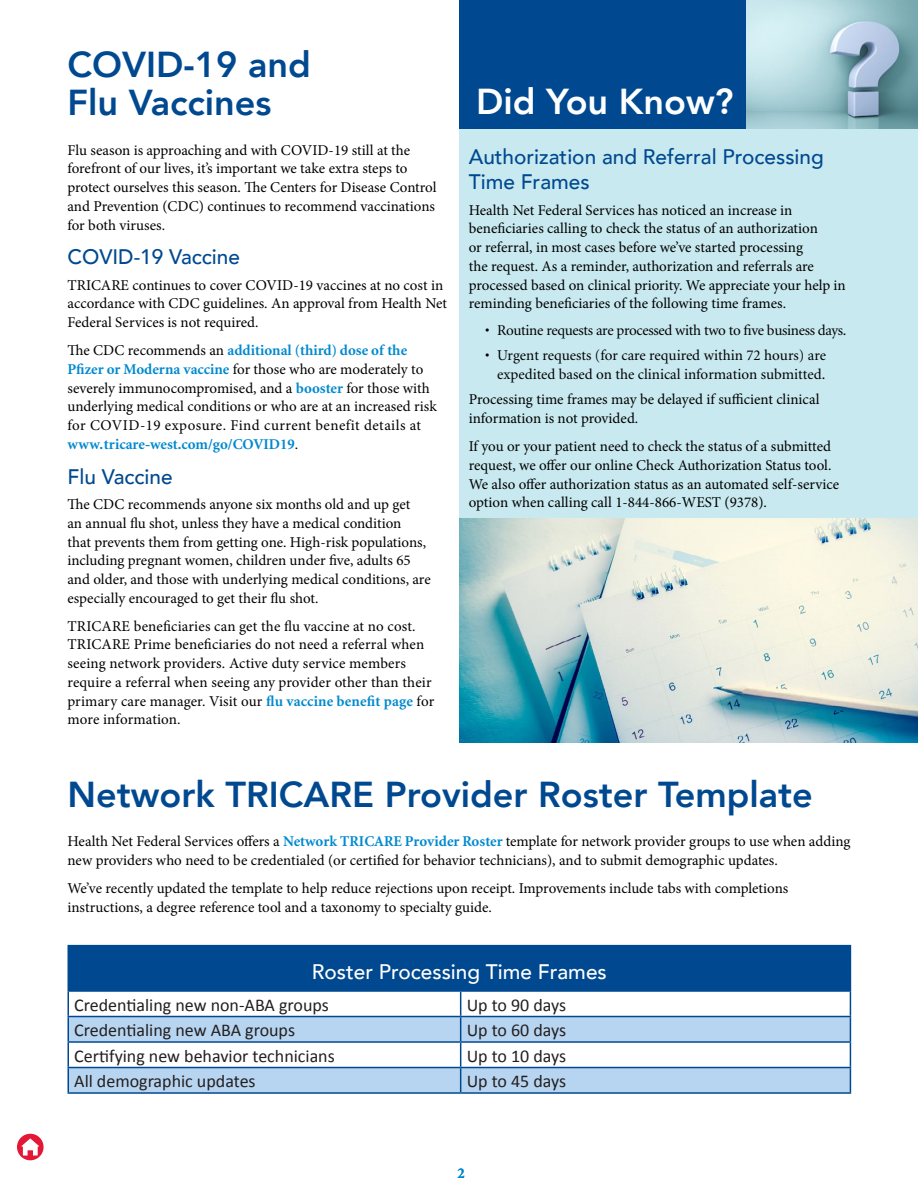
<style>
.page{position:relative;width:918px;height:1188px;background:#fff}
.page>*{position:absolute;margin:0;border:0;box-sizing:border-box;transform-origin:0 0}
.t1{font:800 36px/39px "Avenir";color:#004990}
.t2{font:800 36px "Avenir";color:#fff}
.t3{font:500 21px/25.5px "Avenir";color:#004990}
.t4{font:500 21px "Avenir";color:#fff}
.t5{font:18px "Calibri";color:#231f20}
.t6{font:15px/18.8px "Minion Pro";color:#000}
.t7{font:15px/18.8px "Minion";letter-spacing:-.005em;color:#000;text-align:right}
.t8{font:700 15px "Minion";color:#0089cf}
.s1{font-family:"Minion";font-weight:700;color:#0089cf}
</style>
<div class="page">
<div style="left:459px;top:128px;width:459px;height:615px;background:#c8e9ef"></div>
<div style="left:459px;top:0;width:459px;height:128px;background:#004990"></div>
<img style="left:746px;top:0;width:172px;height:128px">
<img style="left:459px;top:518px;width:459px;height:224px">
<div style="left:68px;top:946px;width:782px;height:45px;background:#004990"></div>
<hr style="left:68px;top:945px;width:393px;height:1px;background:#004990">
<hr style="left:461px;top:945px;width:390px;height:1px;background:#004990">
<hr style="left:850px;top:946px;width:1px;height:44px;background:#004990">
<hr style="left:68px;top:990px;width:393px;height:2px;background:#004990">
<hr style="left:461px;top:990px;width:390px;height:2px;background:#004990">
<div style="left:68px;top:1017px;width:393px;height:25px;background:#b7d5f0"></div>
<div style="left:461px;top:1017px;width:389px;height:25px;background:#b7d5f0"></div>
<hr style="left:68px;top:1016px;width:393px;height:1px;background:#004990">
<hr style="left:461px;top:1016px;width:390px;height:1px;background:#004990">
<hr style="left:68px;top:1041px;width:393px;height:2px;background:#004990">
<hr style="left:461px;top:1041px;width:390px;height:2px;background:#004990">
<div style="left:17px;top:1134px;width:27px;height:26px;background:#e31837;border-radius:50%"></div>
<svg style="left:21px;top:1139px;width:18px;height:17px"></svg>
<div style="left:68px;top:1068px;width:393px;height:25px;background:#b7d5f0"></div>
<div style="left:461px;top:1068px;width:389px;height:25px;background:#b7d5f0"></div>
<hr style="left:68px;top:1067px;width:393px;height:1px;background:#004990">
<svg style="left:68px;top:992px;width:1px;height:100px"></svg>
<hr style="left:68px;top:1092px;width:393px;height:2px;background:#004990">
<hr style="left:461px;top:1067px;width:390px;height:1px;background:#004990">
<svg style="left:460px;top:992px;width:1px;height:100px"></svg>
<svg style="left:850px;top:992px;width:1px;height:100px"></svg>
<hr style="left:461px;top:1092px;width:390px;height:2px;background:#004990">
<h1 class="t1" style="left:68px;top:45px;width:245px">COVID-19 and<br>Flu Vaccines</h1>
<p class="t6" style="left:68px;top:140px;width:371px">Flu season is approaching and with COVID-19 still at the forefront of our lives, it’s important we take extra steps to protect ourselves this season. Te Centers for Disease Control and Prevention (CDC) continues to recommend vaccinations for both viruses.</p>
<h3 class="t3" style="left:68px;top:243px;width:174px">COVID-19 Vaccine</h3>
<p class="t6" style="left:68px;top:276px;width:381px">TRICARE continues to cover COVID-19 vaccines at no cost in accordance with CDC guidelines. An approval from Health Net<br>Federal Services is not required.</p>
<p class="t6" style="left:68px;top:341px;width:371px">Te CDC recommends an <span class="s1">additional (third) dose of the Pfzer or Moderna vaccine</span> for those who are moderately to severely immunocompromised, and a <span class="s1">booster</span> for those with underlying medical conditions or who are at an increased risk for COVID-19 exposure. Find current benefit details at <span class="s1">www.tricare-west.com/go/COVID19</span>.</p>
<h3 class="t3" style="left:68px;top:462px;width:107px">Flu Vaccine</h3>
<p class="t6" style="left:68px;top:495px;width:365px">Te CDC recommends anyone six months old and up get<br>an annual fu shot, unless they have a medical condition<br>that prevents them from getting one. High-risk populations, including pregnant women, children under fve, adults 65 and older, and those with underlying medical conditions, are especially encouraged to get their fu shot.</p>
<p class="t6" style="left:68px;top:617px;width:368px">TRICARE benefciaries can get the fu vaccine at no cost.<br>TRICARE Prime benefciaries do not need a referral when seeing network providers. Active duty service members require a referral when seeing any provider other than their primary care manager. Visit our <span class="s1">fu vaccine beneft page</span> for more information.</p>
<p class="t2" style="left:476px;top:73px;width:259px">Did You Know?</p>
<h3 class="t3" style="left:469px;top:142px;width:357px">Authorization and Referral Processing<br>Time Frames</h3>
<p class="t6" style="left:469px;top:200px;width:379px">Health Net Federal Services has noticed an increase in benefciaries calling to check the status of an authorization<br>or referral, in most cases before we’ve started processing<br>the request. As a reminder, authorization and referrals are processed based on clinical priority. We appreciate your help in reminding benefciaries of the following time frames.</p>
<p class="t7" style="left:485px;top:322px;width:363px">• Routine requests are processed with two to fve business days.</p>
<p class="t7" style="left:485px;top:347px;width:342px">• Urgent requests (for care required within 72 hours) are expedited based on the clinical information submitted.</p>
<p class="t6" style="left:469px;top:390px;width:352px">Processing time frames may be delayed if sufcient clinical information is not provided.</p>
<p class="t6" style="left:469px;top:437px;width:372px">If you or your patient need to check the status of a submitted request, we ofer our online Check Authorization Status tool.<br>We also ofer authorization status as an automated self-service option when calling call 1-844-866-WEST (9378).</p>
<h1 class="t1" style="left:68px;top:775px;width:747px">Network TRICARE Provider Roster Template</h1>
<p class="t6" style="left:68px;top:832px;width:785px">Health Net Federal Services ofers a <span class="s1">Network TRICARE Provider Roster</span> template for network provider groups to use when adding new providers who need to be credentialed (or certifed for behavior technicians), and to submit demographic updates.</p>
<p class="t6" style="left:68px;top:879px;width:722px">We’ve recently updated the template to help reduce rejections upon receipt. Improvements include tabs with completions instructions, a degree reference tool and a taxonomy to specialty guide.</p>
<p class="t4" style="left:312px;top:953px;width:296px">Roster Processing Time Frames</p>
<p class="t5" style="left:74px;top:993px;width:256px">Credentialing new non-ABA groups</p>
<p class="t5" style="left:467px;top:993px;width:101px">Up to 90 days</p>
<p class="t5" style="left:74px;top:1019px;width:222px">Credentialing new ABA groups</p>
<p class="t5" style="left:467px;top:1019px;width:101px">Up to 60 days</p>
<p class="t5" style="left:74px;top:1044px;width:262px">Certifying new behavior technicians</p>
<p class="t5" style="left:467px;top:1044px;width:101px">Up to 10 days</p>
<p class="t5" style="left:74px;top:1070px;width:183px">All demographic updates</p>
<p class="t5" style="left:467px;top:1070px;width:101px">Up to 45 days</p>
<p class="t8" style="left:457px;top:1166px;width:9px">2</p>
</div>
